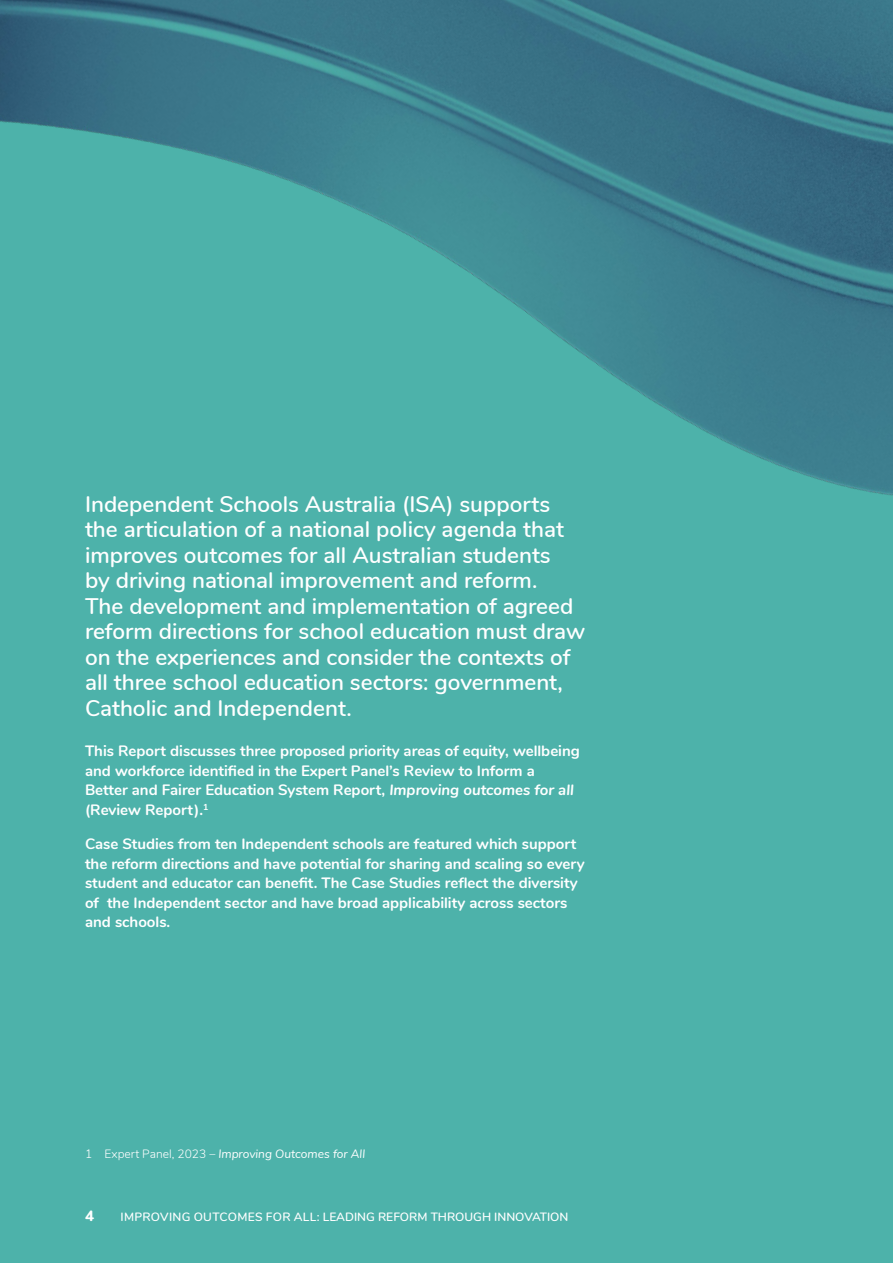
<style>
.page{position:relative;width:893px;height:1263px;background:#4db2aa}
.page>*{position:absolute;margin:0;border:0;box-sizing:border-box;transform-origin:0 0}
.t1{font:600 22.5px/25.5px "Nunito";color:#fff}
.t2{font:700 15px/19.5px "Nunito";color:#fff}
.t3{font:800 15px "Nunito";color:#fff}
.t4{font:600 12px "Nunito";color:#fff}
.t5{font:italic 12px "Nunito";color:#fff}
.s1{font-style:italic}
.s2{font-weight:300;font-style:normal}
</style>
<div class="page">
<img style="left:0;top:0;width:893px;height:496px">
<p class="t1" style="left:85px;top:490px;width:502px">Independent Schools Australia (ISA) supports the articulation of a national policy agenda that improves outcomes for all Australian students<br>by driving national improvement and reform.<br>The development and implementation of agreed reform directions for school education must draw on the experiences and consider the contexts of all three school education sectors: government, Catholic and Independent.</p>
<p class="t2" style="left:85px;top:740px;width:496px">This Report discusses three proposed priority areas of equity, wellbeing and workforce identified in the Expert Panel’s Review to Inform a Better and Fairer Education System Report, <span class="s1">Improving outcomes for all </span>(Review Report).<sup>1</sup></p>
<p class="t2" style="left:85px;top:833px;width:501px">Case Studies from ten Independent schools are featured which support the reform directions and have potential for sharing and scaling so every student and educator can benefit. The Case Studies reflect the diversity of the Independent sector and have broad applicability across sectors and schools.</p>
<p class="t5" style="left:85px;top:1145px;width:282px"><span class="s2">1 Expert Panel, 2023 –</span> Improving Outcomes for All</p>
<p class="t3" style="left:85px;top:1205px;width:10px">4</p>
<p class="t4" style="left:121px;top:1207px;width:449px">IMPROVING OUTCOMES FOR ALL: LEADING REFORM THROUGH INNOVATION</p>
</div>
